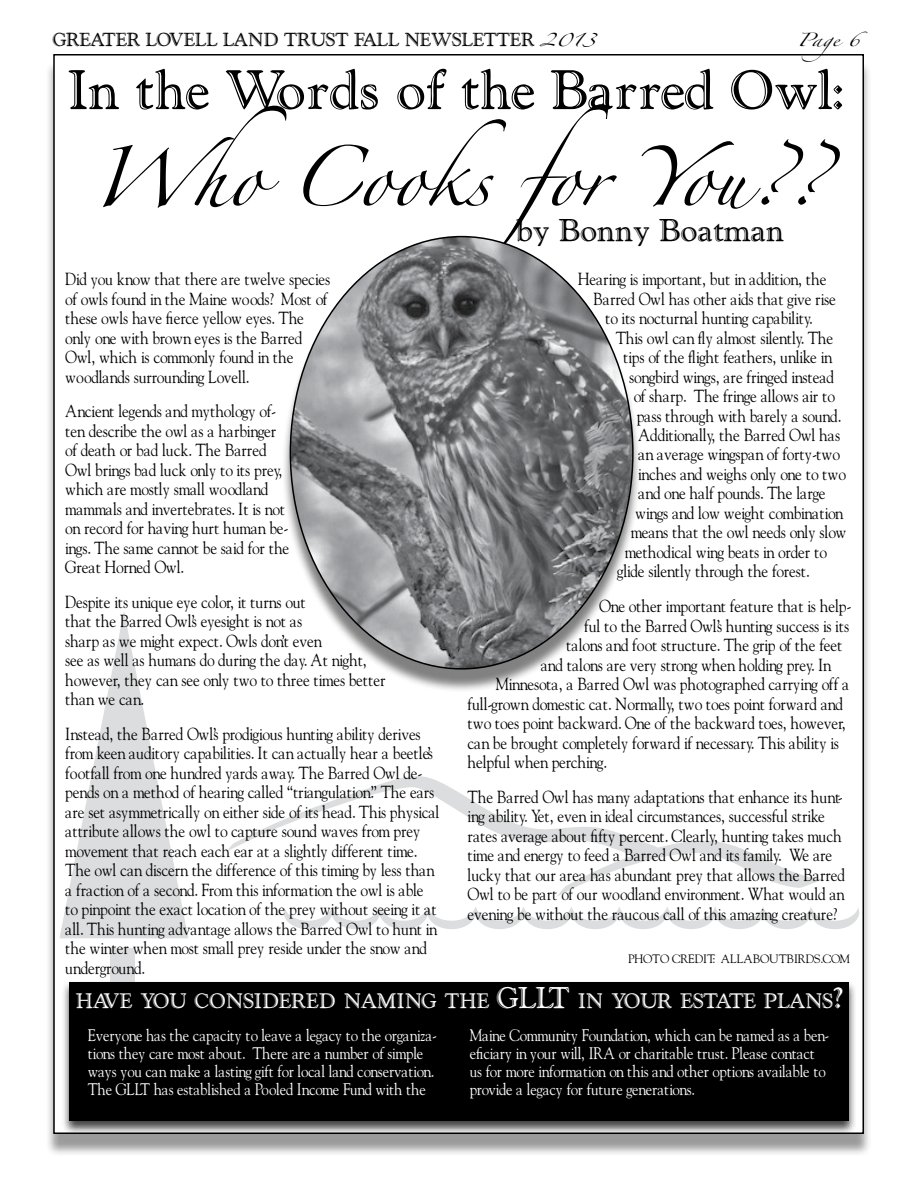
<style>
.page{position:relative;width:918px;height:1188px;background:#fff}
.page>*{position:absolute;margin:0;border:0;box-sizing:border-box;transform-origin:0 0}
.t1{font:54px "Zapfino";color:#000}
.t2{font:52.5px "Goudy Hilights SSK";color:#000}
.t3{font:30px "Goudy Hilights SSK";color:#000}
.t4{font:19.95px "Goudy Hilights SSK";color:#fff}
.t5{font:18px "Goudy Hilights SSK";color:#000}
.t6{font:17.25px/19.5px "Goudy SSK";color:#000;scale:.9 1}
.t7{font:16.5px/18px "Goudy SSK";color:#fff;scale:.9 1}
.t8{font:12px "Goudy SSK";color:#000}
.t9{font:12px "Zapfino";color:#000;scale:1.26 1}
.s1{font-family:"Zapfino";font-size:12px}
.s2{font-size:28.5px}
</style>
<div class="page">
<div style="left:45px;top:61px;width:827px;height:1096px;background:#000;opacity:.4"></div>
<div style="left:54px;top:55px;width:809px;height:1078px;background:#fff"></div>
<svg style="left:59px;top:612px;width:129px;height:326px"></svg>
<div style="left:111px;top:948px;width:24px;height:39px;background:#dcddde"></div>
<svg style="left:226px;top:776px;width:597px;height:121px"></svg>
<svg style="left:283px;top:907px;width:576px;height:22px"></svg>
<div style="left:281px;top:242px;width:361px;height:450px;background:#000;opacity:.5"></div>
<img style="left:290px;top:237px;width:343px;height:432px">
<div style="left:62px;top:980px;width:795px;height:155px;background:#000;opacity:.75"></div>
<div style="left:70px;top:982px;width:779px;height:138px;background:#000"></div>
<p class="t5" style="left:53px;top:28px;width:544px">GREATER LOVELL LAND TRUST FALL NEWSLETTER <span class="s1">2013</span></p>
<p class="t9" style="left:797px;top:35px;width:57px">Page 6</p>
<h2 class="t2" style="left:67px;top:57px;width:778px">In the Words of the Barred Owl:</h2>
<h1 class="t1" style="left:90px;top:155px;width:732px">Who Cooks for You??</h1>
<h3 class="t3" style="left:515px;top:211px;width:270px">by Bonny Boatman</h3>
<p class="t6" style="left:578px;top:269px;width:277px">Hearing is important, but in addition, the</p>
<p class="t6" style="left:593px;top:288px;width:271px">Barred Owl has other aids that give rise</p>
<p class="t6" style="left:605px;top:308px;width:231px">to its nocturnal hunting capability.</p>
<p class="t6" style="left:616px;top:327px;width:243px">This owl can fly almost silently. The</p>
<p class="t6" style="left:623px;top:347px;width:233px">tips of the flight feathers, unlike in</p>
<p class="t6" style="left:629px;top:366px;width:229px">songbird wings, are fringed instead</p>
<p class="t6" style="left:634px;top:386px;width:225px">of sharp. The fringe allows air to</p>
<p class="t6" style="left:637px;top:405px;width:228px">pass through with barely a sound.</p>
<p class="t6" style="left:638px;top:425px;width:226px">Additionally, the Barred Owl has</p>
<p class="t6" style="left:638px;top:444px;width:225px">an average wingspan of forty-two</p>
<p class="t6" style="left:638px;top:464px;width:232px">inches and weighs only one to two</p>
<p class="t6" style="left:638px;top:483px;width:210px">and one half pounds. The large</p>
<p class="t6" style="left:635px;top:503px;width:232px">wings and low weight combination</p>
<p class="t6" style="left:631px;top:522px;width:241px">means that the owl needs only slow</p>
<p class="t6" style="left:625px;top:542px;width:226px">methodical wing beats in order to</p>
<p class="t6" style="left:617px;top:561px;width:215px">glide silently through the forest.</p>
<p class="t6" style="left:599px;top:596px;width:281px">One other important feature that is help-</p>
<p class="t6" style="left:584px;top:615px;width:296px">ful to the Barred Owl’s hunting success is its</p>
<p class="t6" style="left:566px;top:635px;width:308px">talons and foot structure. The grip of the feet</p>
<p class="t6" style="left:541px;top:654px;width:324px">and talons are very strong when holding prey. In</p>
<p class="t6" style="left:496px;top:674px;width:395px">Minnesota, a Barred Owl was photographed carrying off a</p>
<p class="t6" style="left:468px;top:693px;width:418px">full-grown domestic cat. Normally, two toes point forward and</p>
<p class="t6" style="left:468px;top:713px;width:422px">two toes point backward. One of the backward toes, however,</p>
<p class="t6" style="left:468px;top:732px;width:414px">can be brought completely forward if necessary. This ability is</p>
<p class="t6" style="left:468px;top:752px;width:156px">helpful when perching.</p>
<p class="t6" style="left:468px;top:786px;width:421px">The Barred Owl has many adaptations that enhance its hunt&shy;ing ability. Yet, even in ideal circumstances, successful strike rates average about fifty percent. Clearly, hunting takes much time and energy to feed a Barred Owl and its family. We are lucky that our area has abundant prey that allows the Barred Owl to be part of our woodland environment. What would an evening be without the raucous call of this amazing creature?</p>
<p class="t6" style="left:65px;top:269px;width:296px">Did you know that there are twelve species of owls found in the Maine woods? Most of these owls have fierce yellow eyes. The only one with brown eyes is the Barred Owl, which is commonly found in the woodlands surrounding Lovell.</p>
<p class="t6" style="left:65px;top:401px;width:250px">Ancient legends and mythology of&shy;ten describe the owl as a harbinger of death or bad luck. The Barred<br>Owl brings bad luck only to its prey, which are mostly small woodland mammals and invertebrates. It is not on record for having hurt human be&shy;ings. The same cannot be said for the<br>Great Horned Owl.</p>
<p class="t6" style="left:65px;top:591px;width:357px">Despite its unique eye color, it turns out<br>that the Barred Owl’s eyesight is not as<br>sharp as we might expect. Owls don’t even<br>see as well as humans do during the day. At night, however, they can see only two to three times better than we can.</p>
<p class="t6" style="left:65px;top:723px;width:417px">Instead, the Barred Owl’s prodigious hunting ability derives from keen auditory capabilities. It can actually hear a beetle’s footfall from one hundred yards away. The Barred Owl de&shy;pends on a method of hearing called “triangulation.” The ears are set asymmetrically on either side of its head. This physical attribute allows the owl to capture sound waves from prey movement that reach each ear at a slightly different time.<br>The owl can discern the difference of this timing by less than a fraction of a second. From this information the owl is able to pinpoint the exact location of the prey without seeing it at all. This hunting advantage allows the Barred Owl to hunt in the winter when most small prey reside under the snow and underground.</p>
<p class="t8" style="left:628px;top:951px;width:223px">PHOTO CREDIT: ALLABOUTBIRDS.COM</p>
<p class="t4" style="left:75px;top:988px;width:769px">HAVE YOU CONSIDERED NAMING THE <span class="s2">GLLT</span> IN YOUR ESTATE PLANS<span class="s2">?</span></p>
<p class="t7" style="left:88px;top:1025px;width:389px">Everyone has the capacity to leave a legacy to the organiza&shy;tions they care most about. There are a number of simple ways you can make a lasting gift for local land conservation.<br>The GLLT has established a Pooled Income Fund with the</p>
<p class="t7" style="left:470px;top:1025px;width:400px">Maine Community Foundation, which can be named as a ben&shy;eficiary in your will, IRA or charitable trust. Please contact us for more information on this and other options available to provide a legacy for future generations.</p>
</div>
